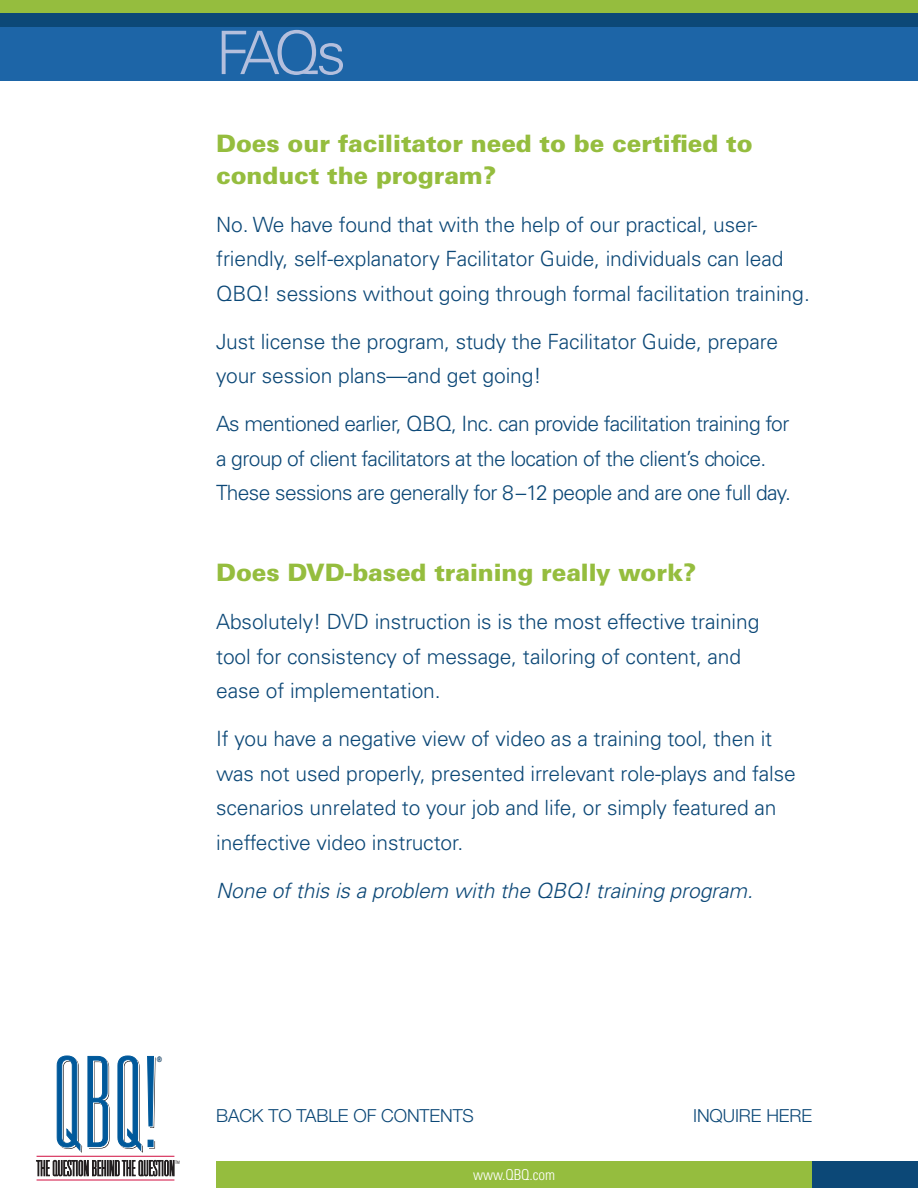
<style>
.page{position:relative;width:918px;height:1188px;background:#fff}
.page>*{position:absolute;margin:0;border:0;box-sizing:border-box;transform-origin:0 0}
.t1{font:300 60px "Univers LT Std";color:#b4bfdd}
.t2{font:900 24px/31.5px "Univers LT Std";letter-spacing:-.005em;color:#95bd3e}
.t3{font:300 21px/34.5px "Univers LT Std";letter-spacing:-.005em;color:#0c4877}
.t4{font:300 21px/34.5px "Univers LT Std";letter-spacing:-.03em;color:#0c4877}
.t5{font:italic 300 21px "Univers LT Std";letter-spacing:-.005em;color:#0c4877}
.t6{font:300 18px "Helvetica Neue LT Std";letter-spacing:-.005em;color:#0c4877}
.t7{font:300 condensed 15px "Univers LT Std";letter-spacing:-.005em;color:#fff}
.t8{font:300 condensed 7.35px "Univers";color:#231f20;scale:.84 1}
</style>
<div class="page">
<div style="left:0;top:0;width:918px;height:14px;background:#95bd3e"></div>
<div style="left:0;top:14px;width:918px;height:13px;background:#0c4877"></div>
<div style="left:0;top:27px;width:918px;height:54px;background:#1d65a7"></div>
<div style="left:812px;top:1161px;width:106px;height:27px;background:#0c4877"></div>
<div style="left:216px;top:1161px;width:596px;height:27px;background:#95bd3e"></div>
<hr style="left:37px;top:1156px;width:137px;height:1px;background:#d10e40">
<hr style="left:37px;top:1180px;width:137px;height:1px;background:#d10e40">
<svg style="left:36px;top:1160px;width:138px;height:16px"></svg>
<svg style="left:57px;top:1056px;width:99px;height:97px"></svg>
<h1 class="t1" style="left:216px;top:17px;width:132px">FAQs</h1>
<p class="t2" style="left:216px;top:128px;width:538px">Does our facilitator need to be certified to conduct the program?</p>
<p class="t3" style="left:216px;top:207px;width:595px">No. We have found that with the help of our practical, user&shy;friendly, self-explanatory Facilitator Guide, individuals can lead<br>QBQ! sessions without going through formal facilitation training.</p>
<p class="t3" style="left:216px;top:324px;width:564px">Just license the program, study the Facilitator Guide, prepare your session plans—and get going!</p>
<p class="t4" style="left:216px;top:407px;width:576px">As mentioned earlier, QBQ, Inc. can provide facilitation training for a group of client facilitators at the location of the client’s choice.<br>These sessions are generally for 8 –12 people and are one full day.</p>
<p class="t2" style="left:216px;top:557px;width:482px">Does DVD-based training really work?</p>
<p class="t3" style="left:216px;top:605px;width:545px">Absolutely! DVD instruction is is the most effective training tool for consistency of message, tailoring of content, and ease of implementation.</p>
<p class="t3" style="left:216px;top:722px;width:581px">If you have a negative view of video as a training tool, then it was not used properly, presented irrelevant role-plays and false scenarios unrelated to your job and life, or simply featured an ineffective video instructor.</p>
<p class="t5" style="left:216px;top:878px;width:538px">None of this is a problem with the QBQ! training program.</p>
<p class="t8" style="left:157px;top:1055px;width:7px">®</p>
<p class="t8" style="left:175px;top:1159px;width:7px">™</p>
<p class="t6" style="left:216px;top:1104px;width:259px">BACK TO TABLE OF CONTENTS</p>
<p class="t6" style="left:693px;top:1104px;width:121px">INQUIRE HERE</p>
<p class="t7" style="left:473px;top:1166px;width:83px">www.QBQ.com</p>
</div>
